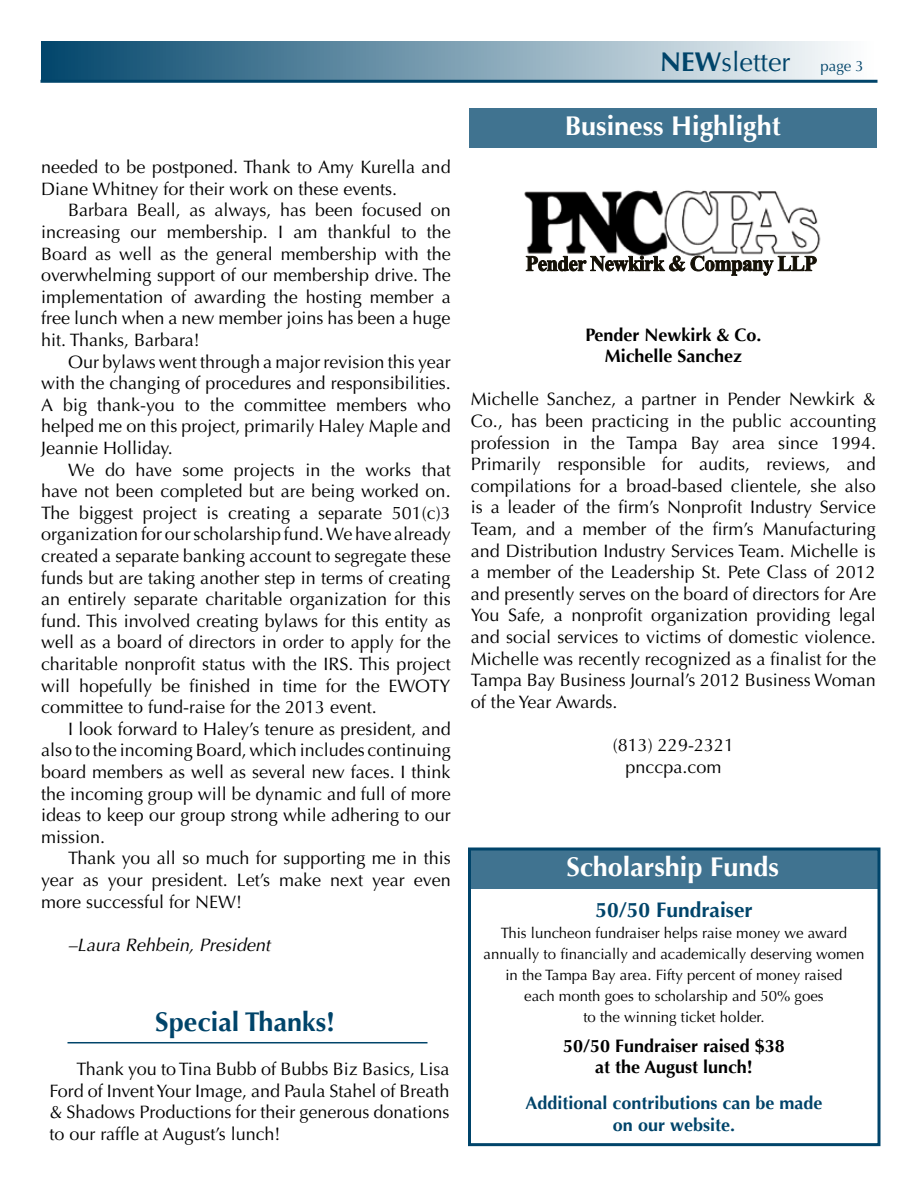
<style>
.page{position:relative;width:918px;height:1188px;background:#fff}
.page>*{position:absolute;margin:0;border:0;box-sizing:border-box;transform-origin:0 0}
.t1{font:700 27px "Optima";color:#fff}
.t2{font:27px "Optima";color:#00446a}
.t3{font:700 27px "Optima";color:#00446a}
.t4{font:700 21px "Optima";color:#00446a}
.t5{font:18px/21.6px "Optima";color:#000;text-align:justify}
.t6{font:700 18px/21.6px "Optima";color:#000;text-align:center}
.t7{font:700 18px/21.6px "Optima";color:#00446a;text-align:center}
.t8{font:italic 18px "Optima";color:#000}
.t9{font:15px/21px "Optima";color:#000;text-align:center}
.s1{font-weight:700}
.s2{font-size:15px}
</style>
<div class="page">
<svg style="left:41px;top:41px;width:836px;height:39px;background:#7fa1b4"></svg>
<hr style="left:40px;top:80px;width:838px;height:3px;background:#00446a">
<div style="left:470px;top:849px;width:410px;height:40px;background:#407390"></div>
<div style="left:468px;top:848px;width:412px;height:298px;border:3px solid #00446a"></div>
<hr style="left:68px;top:1042px;width:360px;height:1px;background:#00446a">
<div style="left:469px;top:108px;width:408px;height:40px;background:#407390"></div>
<img style="left:524px;top:190px;width:297px;height:67px">
<svg style="left:526px;top:256px;width:290px;height:19px"></svg>
<p class="t5" style="left:41px;top:156px;width:411px">needed to be postponed. Thank to Amy Kurella and<br>Diane Whitney for their work on these events.</p>
<p class="t5" style="left:41px;top:200px;width:411px;text-indent:27px">Barbara Beall, as always, has been focused on increasing our membership. I am thankful to the Board as well as the general membership with the overwhelming support of our membership drive. The implementation of awarding the hosting member a free lunch when a new member joins has been a huge hit. Thanks, Barbara!</p>
<p class="t5" style="left:41px;top:351px;width:411px;text-indent:27px">Our bylaws went through a major revision this year with the changing of procedures and responsibilities.<br>A big thank-you to the committee members who helped me on this project, primarily Haley Maple and Jeannie Holliday.</p>
<p class="t5" style="left:41px;top:459px;width:411px;text-indent:27px">We do have some projects in the works that have not been completed but are being worked on.<br>The biggest project is creating a separate 501(c)3 organization for our scholarship fund. We have already created a separate banking account to segregate these funds but are taking another step in terms of creating an entirely separate charitable organization for this fund. This involved creating bylaws for this entity as well as a board of directors in order to apply for the charitable nonprofit status with the IRS. This project will hopefully be finished in time for the EWOTY committee to fund-raise for the 2013 event.</p>
<p class="t5" style="left:41px;top:718px;width:411px;text-indent:27px">I look forward to Haley’s tenure as president, and also to the incoming Board, which includes continuing board members as well as several new faces. I think the incoming group will be dynamic and full of more ideas to keep our group strong while adhering to our mission.</p>
<p class="t5" style="left:41px;top:848px;width:411px;text-indent:27px">Thank you all so much for supporting me in this year as your president. Let’s make next year even more successful for NEW!</p>
<p class="t8" style="left:68px;top:934px;width:203px">–Laura Rehbein, President</p>
<h1 class="t3" style="left:155px;top:1006px;width:181px">Special Thanks!</h1>
<p class="t5" style="left:50px;top:1058px;width:402px;text-indent:27px">Thank you to Tina Bubb of Bubbs Biz Basics, Lisa Ford of Invent Your Image, and Paula Stahel of Breath &amp; Shadows Productions for their generous donations to our raffle at August’s lunch!</p>
<h1 class="t2" style="left:660px;top:46px;width:205px"><span class="s1">NEW</span>sletter <span class="s2">page 3</span></h1>
<h1 class="t1" style="left:565px;top:110px;width:218px">Business H ighlight</h1>
<p class="t6" style="left:585px;top:324px;width:178px">Pender Newkirk &amp; Co.<br>Michelle Sanchez</p>
<p class="t5" style="left:471px;top:389px;width:407px">Michelle Sanchez, a partner in Pender Newkirk &amp; Co., has been practicing in the public accounting profession in the Tampa Bay area since 1994.<br>Primarily responsible for audits, reviews, and compilations for a broad-based clientele, she also is a leader of the firm’s Nonprofit Industry Service Team, and a member of the firm’s Manufacturing and Distribution Industry Services Team. Michelle is a member of the Leadership St. Pete Class of 2012 and presently serves on the board of directors for Are You Safe, a nonprofit organization providing legal and social services to victims of domestic violence.<br>Michelle was recently recognized as a finalist for the Tampa Bay Business Journal’s 2012 Business Woman of the Year Awards.</p>
<p class="t5" style="left:613px;top:734px;width:123px;text-align:center">(813) 229-2321 pnccpa.com</p>
<h1 class="t1" style="left:566px;top:851px;width:214px">Scholarship Funds</h1>
<p class="t4" style="left:595px;top:897px;width:159px">50/50 Fundraiser</p>
<p class="t9" style="left:484px;top:922px;width:382px">This luncheon fundraiser helps raise money we award annually to financially and academically deserving women in the Tampa Bay area. Fifty percent of money raised<br>each month goes to scholarship and 50% goes<br>to the winning ticket holder.</p>
<p class="t6" style="left:563px;top:1035px;width:223px">50/50 Fundraiser raised $38 at the August lunch!</p>
<p class="t7" style="left:525px;top:1093px;width:299px">Additional contributions can be made on our website.</p>
</div>
